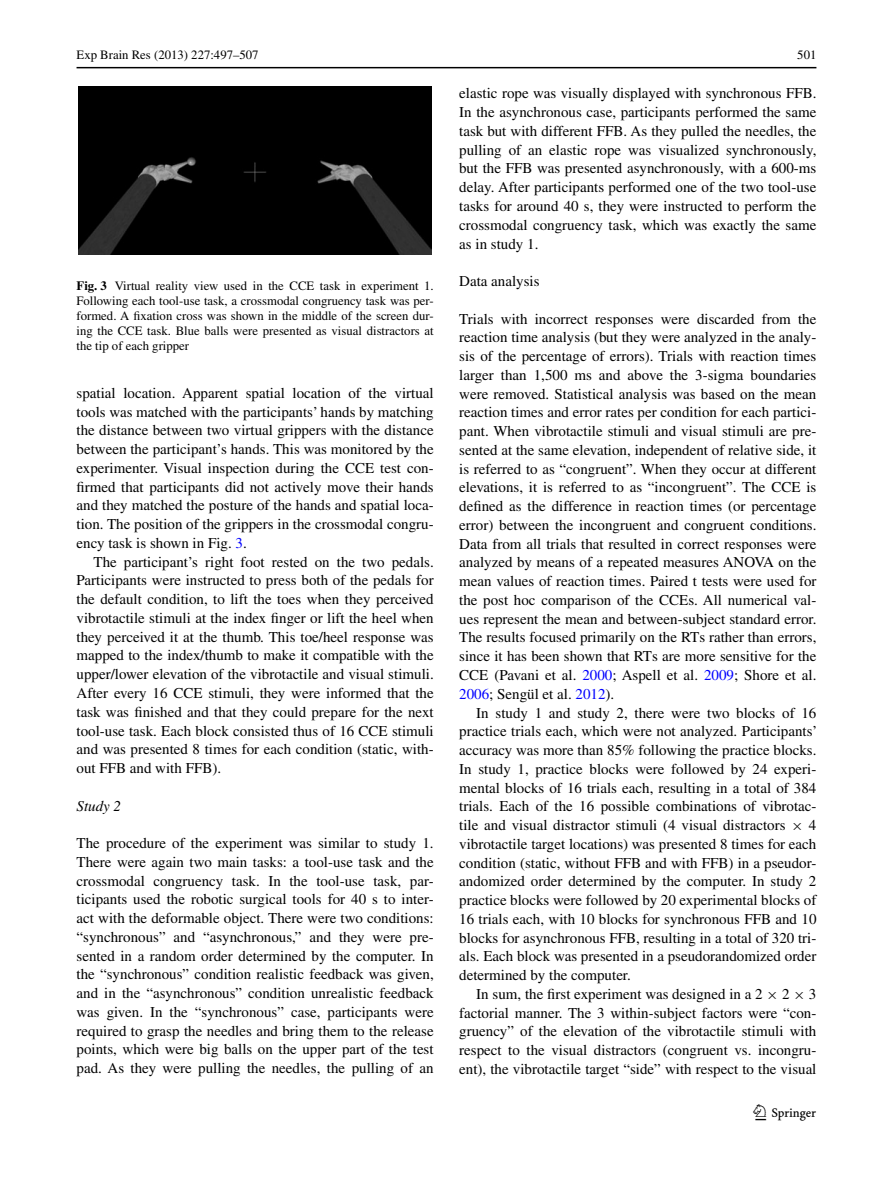
<style>
.page{position:relative;width:893px;height:1187px;background:#fff}
.page>*{position:absolute;margin:0;border:0;box-sizing:border-box;transform-origin:0 0}
.t1{font:22.5px "Springnew";color:#000}
.Para{font:15px/18.8px "Times";color:#000;text-align:justify}
.Para-Indent{font:15px/18.8px "Times";color:#000;text-align:justify}
.Section2{font:15px "Times";color:#000}
.Section3{font:italic 15px "Times";color:#000}
.fig_p{font:12.75px/15px "Times";color:#000;text-align:justify}
.s1{font-weight:700}
.s2{color:#00f}
.s3{font-family:"MTSY"}
</style>
<div class="page">
<hr style="left:77px;top:67px;width:739px;height:1px;background:#000">
<img style="left:79px;top:87px;width:353px;height:167px">
<p class="fig_p" style="left:77px;top:48px;width:184px">Exp Brain Res (2013) 227:497–507</p>
<p class="fig_p" style="left:797px;top:48px;width:21px">501</p>
<p class="fig_p" style="left:77px;top:278px;width:359px"><span class="s1">Fig. 3</span> Virtual reality view used in the CCE task in experiment 1.<br>Following each tool-use task, a crossmodal congruency task was per&shy;formed. A fixation cross was shown in the middle of the screen dur&shy;ing the CCE task. Blue balls were presented as visual distractors at the tip of each gripper</p>
<p class="Para-Indent" style="left:77px;top:383px;width:359px">spatial location. Apparent spatial location of the virtual tools was matched with the participants’ hands by matching the distance between two virtual grippers with the distance between the participant’s hands. This was monitored by the experimenter. Visual inspection during the CCE test con&shy;firmed that participants did not actively move their hands and they matched the posture of the hands and spatial loca&shy;tion. The position of the grippers in the crossmodal congru&shy;ency task is shown in Fig. <span class="s2">3</span>.</p>
<p class="Para-Indent" style="left:77px;top:552px;width:359px;text-indent:17px">The participant’s right foot rested on the two pedals.<br>Participants were instructed to press both of the pedals for the default condition, to lift the toes when they perceived vibrotactile stimuli at the index finger or lift the heel when they perceived it at the thumb. This toe/heel response was mapped to the index/thumb to make it compatible with the upper/lower elevation of the vibrotactile and visual stimuli.<br>After every 16 CCE stimuli, they were informed that the task was finished and that they could prepare for the next tool-use task. Each block consisted thus of 16 CCE stimuli and was presented 8 times for each condition (static, with&shy;out FFB and with FFB).</p>
<p class="Section3" style="left:77px;top:797px;width:46px">Study 2</p>
<p class="Para" style="left:77px;top:833px;width:359px">The procedure of the experiment was similar to study 1.<br>There were again two main tasks: a tool-use task and the crossmodal congruency task. In the tool-use task, par&shy;ticipants used the robotic surgical tools for 40 s to inter&shy;act with the deformable object. There were two conditions: “synchronous” and “asynchronous,” and they were pre&shy;sented in a random order determined by the computer. In the “synchronous” condition realistic feedback was given, and in the “asynchronous” condition unrealistic feedback was given. In the “synchronous” case, participants were required to grasp the needles and bring them to the release points, which were big balls on the upper part of the test pad. As they were pulling the needles, the pulling of an</p>
<p class="Para" style="left:459px;top:84px;width:359px">elastic rope was visually displayed with synchronous FFB.<br>In the asynchronous case, participants performed the same task but with different FFB. As they pulled the needles, the pulling of an elastic rope was visualized synchronously, but the FFB was presented asynchronously, with a 600-ms delay. After participants performed one of the two tool-use tasks for around 40 s, they were instructed to perform the crossmodal congruency task, which was exactly the same as in study 1.</p>
<p class="Section2" style="left:459px;top:272px;width:82px">Data analysis</p>
<p class="Para" style="left:459px;top:309px;width:359px">Trials with incorrect responses were discarded from the reaction time analysis (but they were analyzed in the analy&shy;sis of the percentage of errors). Trials with reaction times larger than 1,500 ms and above the 3-sigma boundaries were removed. Statistical analysis was based on the mean reaction times and error rates per condition for each partici&shy;pant. When vibrotactile stimuli and visual stimuli are pre&shy;sented at the same elevation, independent of relative side, it is referred to as “congruent”. When they occur at different elevations, it is referred to as “incongruent”. The CCE is defined as the difference in reaction times (or percentage error) between the incongruent and congruent conditions.<br>Data from all trials that resulted in correct responses were analyzed by means of a repeated measures ANOVA on the mean values of reaction times. Paired t tests were used for the post hoc comparison of the CCEs. All numerical val&shy;ues represent the mean and between-subject standard error.<br>The results focused primarily on the RTs rather than errors, since it has been shown that RTs are more sensitive for the CCE (Pavani et al. <span class="s2">2000</span>; Aspell et al. <span class="s2">2009</span>; Shore et al.<br><span class="s2">2006</span>; Sengül et al. <span class="s2">2012</span>).</p>
<p class="Para-Indent" style="left:459px;top:703px;width:360px;text-indent:17px">In study 1 and study 2, there were two blocks of 16 practice trials each, which were not analyzed. Participants’ accuracy was more than 85% following the practice blocks.<br>In study 1, practice blocks were followed by 24 experi&shy;mental blocks of 16 trials each, resulting in a total of 384 trials. Each of the 16 possible combinations of vibrotac&shy;tile and visual distractor stimuli (4 visual distractors <span class="s3">×</span> 4 vibrotactile target locations) was presented 8 times for each condition (static, without FFB and with FFB) in a pseudor&shy;andomized order determined by the computer. In study 2 practice blocks were followed by 20 experimental blocks of 16 trials each, with 10 blocks for synchronous FFB and 10 blocks for asynchronous FFB, resulting in a total of 320 tri&shy;als. Each block was presented in a pseudorandomized order determined by the computer.</p>
<p class="Para-Indent" style="left:459px;top:984px;width:359px;text-indent:17px">In sum, the first experiment was designed in a 2 <span class="s3">×</span> 2 <span class="s3">×</span> 3 factorial manner. The 3 within-subject factors were “con&shy;gruency” of the elevation of the vibrotactile stimuli with respect to the visual distractors (congruent vs. incongru&shy;ent), the vibrotactile target “side” with respect to the visual</p>
<h1 class="t1" style="left:755px;top:1104px;width:62px">1 3</h1>
</div>
